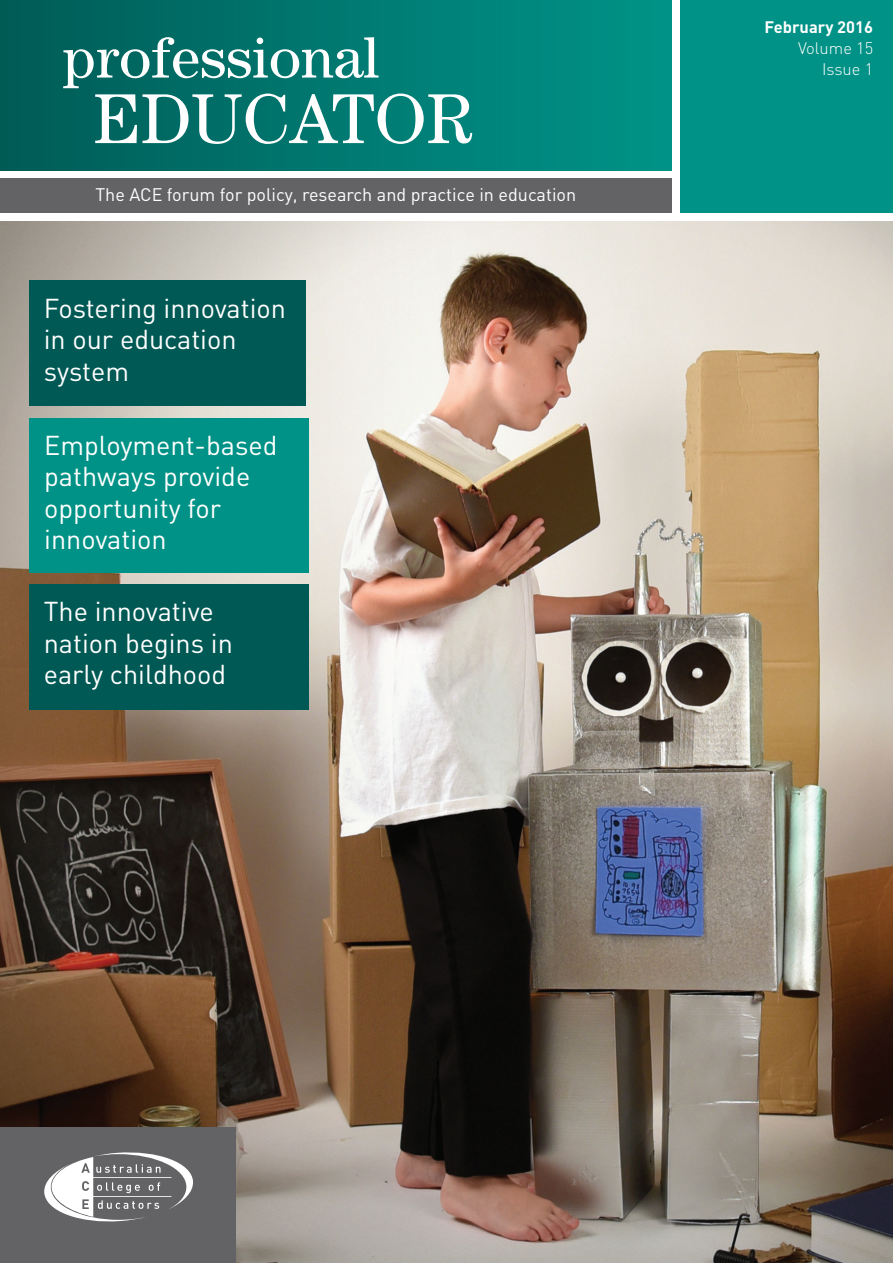
<style>
.page{position:relative;width:893px;height:1263px;background:#fff}
.page>*{position:absolute;margin:0;border:0;box-sizing:border-box;transform-origin:0 0}
.Copy{font:27px/31.5px "DIN";color:#fff}
.t1{font:18px "DIN";color:#fff}
.t2{font:300 16.5px "DIN";color:#fff}
.t3{font:700 16.5px "DIN";color:#fff}
.t4{font:700 12px "Century";color:#fff}
</style>
<div class="page">
<img style="left:0;top:221px;width:893px;height:1042px">
<div style="left:0;top:1128px;width:235px;height:135px;background:#636366"></div>
<div style="left:0;top:179px;width:672px;height:34px;background:#636366"></div>
<div style="left:0;top:0;width:672px;height:170px;background:linear-gradient(to right,#005c57,#009489)"></div>
<div style="left:680px;top:0;width:213px;height:213px;background:#009286"></div>
<svg style="left:63px;top:37px;width:316px;height:51px"></svg>
<svg style="left:95px;top:94px;width:377px;height:50px"></svg>
<svg style="left:44px;top:1152px;width:149px;height:70px"></svg>
<div style="left:30px;top:281px;width:276px;height:125px;background:#005954"></div>
<div style="left:30px;top:584px;width:279px;height:125px;background:#005954"></div>
<div style="left:30px;top:418px;width:279px;height:154px;background:#009286"></div>
<p class="t1" style="left:95px;top:183px;width:482px">The ACE forum for policy, research and practice in education</p>
<p class="Copy" style="left:44px;top:292px;width:244px">Fostering innovation in our education system</p>
<p class="Copy" style="left:44px;top:429px;width:235px">Employment-based pathways provide opportunity for innovation</p>
<p class="Copy" style="left:44px;top:595px;width:191px">The innovative nation begins in early childhood</p>
<p class="t3" style="left:765px;top:16px;width:110px">February 2016</p>
<p class="t2" style="left:798px;top:38px;width:77px">Volume 15</p>
<p class="t2" style="left:822px;top:59px;width:53px">Issue 1</p>
<p class="t4" style="left:860px;top:20px;width:8px">1</p>
</div>
